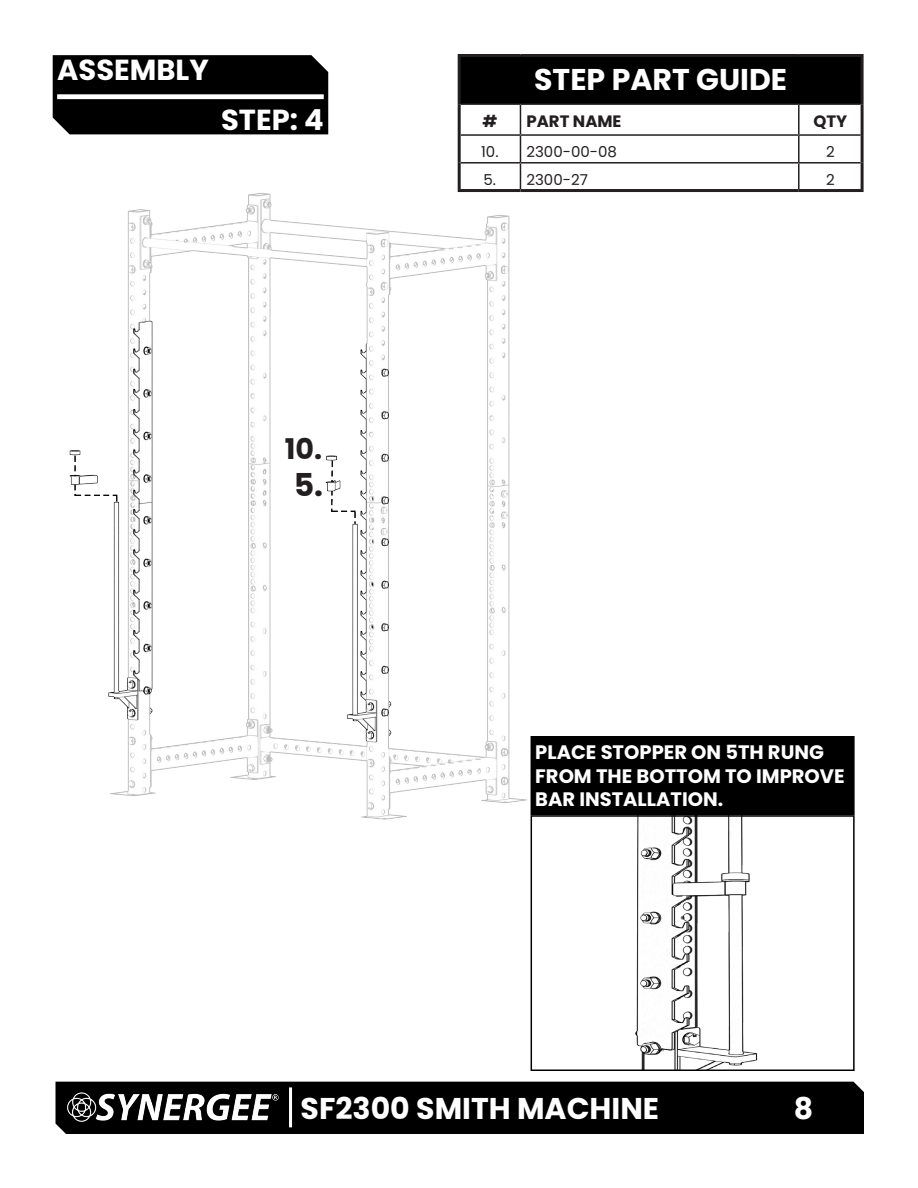
<style>
.page{position:relative;width:918px;height:1188px;background:#fff}
.page>*{position:absolute;margin:0;border:0;box-sizing:border-box;transform-origin:0 0}
.t1{font:700 31.5px "Poppins";color:#231f20}
.t2{font:700 30px "Poppins";color:#fff}
.t3{font:700 28.95px "Poppins";color:#fff}
.t4{font:700 28.5px "Poppins";color:#231f20}
.t5{font:700 19.5px/23.4px "Poppins";color:#fff}
.t6{font:700 16.5px "Poppins";color:#231f20}
.t7{font:15px "Poppins";color:#231f20}
</style>
<div class="page">
<div style="left:56px;top:1082px;width:808px;height:52px;background:#000"></div>
<hr style="left:289px;top:1087px;width:3px;height:40px;background:#fff">
<img style="left:61px;top:1087px;width:219px;height:40px">
<div style="left:53px;top:55px;width:275px;height:79px;background:#000"></div>
<div style="left:57px;top:94px;width:267px;height:5px;background:#fff"></div>
<div style="left:459px;top:56px;width:403px;height:48px;background:#000"></div>
<hr style="left:458px;top:54px;width:62px;height:3px;background:#231f20">
<hr style="left:458px;top:57px;width:3px;height:47px;background:#231f20">
<hr style="left:520px;top:54px;width:279px;height:3px;background:#231f20">
<hr style="left:799px;top:54px;width:65px;height:3px;background:#231f20">
<hr style="left:861px;top:57px;width:3px;height:47px;background:#231f20">
<hr style="left:458px;top:104px;width:3px;height:31px;background:#231f20">
<hr style="left:861px;top:104px;width:3px;height:31px;background:#231f20">
<hr style="left:458px;top:135px;width:3px;height:28px;background:#231f20">
<hr style="left:861px;top:135px;width:3px;height:28px;background:#231f20">
<hr style="left:458px;top:163px;width:3px;height:26px;background:#231f20">
<hr style="left:861px;top:163px;width:3px;height:26px;background:#231f20">
<hr style="left:520px;top:189px;width:279px;height:3px;background:#231f20">
<hr style="left:799px;top:189px;width:65px;height:3px;background:#231f20">
<hr style="left:461px;top:103px;width:59px;height:2px;background:#231f20">
<hr style="left:520px;top:103px;width:279px;height:2px;background:#231f20">
<hr style="left:799px;top:103px;width:62px;height:2px;background:#231f20">
<hr style="left:798px;top:105px;width:2px;height:29px;background:#231f20">
<hr style="left:461px;top:134px;width:59px;height:2px;background:#231f20">
<hr style="left:520px;top:134px;width:279px;height:2px;background:#231f20">
<hr style="left:799px;top:134px;width:62px;height:2px;background:#231f20">
<hr style="left:798px;top:136px;width:2px;height:26px;background:#231f20">
<hr style="left:461px;top:162px;width:59px;height:2px;background:#231f20">
<hr style="left:520px;top:162px;width:279px;height:2px;background:#231f20">
<svg style="left:520px;top:105px;width:1px;height:80px"></svg>
<hr style="left:799px;top:162px;width:62px;height:2px;background:#231f20">
<hr style="left:798px;top:164px;width:2px;height:25px;background:#231f20">
<img style="left:69px;top:185px;width:462px;height:651px">
<img style="left:635px;top:818px;width:123px;height:250px">
<div style="left:531px;top:815px;width:324px;height:256px;border:2px solid #000"></div>
<div style="left:531px;top:736px;width:324px;height:79px;background:#000"></div>
<p class="t3" style="left:57px;top:53px;width:153px">ASSEMBLY</p>
<p class="t3" style="left:221px;top:103px;width:104px">STEP: 4</p>
<p class="t4" style="left:285px;top:433px;width:39px">10.</p>
<p class="t1" style="left:294px;top:466px;width:31px">5.</p>
<p class="t2" style="left:534px;top:62px;width:254px">STEP PART GUIDE</p>
<p class="t6" style="left:482px;top:112px;width:16px">#</p>
<p class="t6" style="left:526px;top:112px;width:97px">PART NAME</p>
<p class="t6" style="left:814px;top:112px;width:35px">QTY</p>
<p class="t7" style="left:481px;top:143px;width:19px">10.</p>
<p class="t7" style="left:526px;top:143px;width:92px">2300-00-08</p>
<p class="t7" style="left:826px;top:143px;width:10px">2</p>
<p class="t7" style="left:484px;top:171px;width:14px">5.</p>
<p class="t7" style="left:526px;top:171px;width:63px">2300-27</p>
<p class="t7" style="left:826px;top:171px;width:10px">2</p>
<p class="t5" style="left:535px;top:741px;width:311px">PLACE STOPPER ON 5TH RUNG<br>FROM THE BOTTOM TO IMPROVE<br>BAR INSTALLATION.</p>
<h2 class="t2" style="left:301px;top:1092px;width:360px">SF2300 SMITH MACHINE</h2>
<h2 class="t2" style="left:794px;top:1091px;width:21px">8</h2>
</div>
